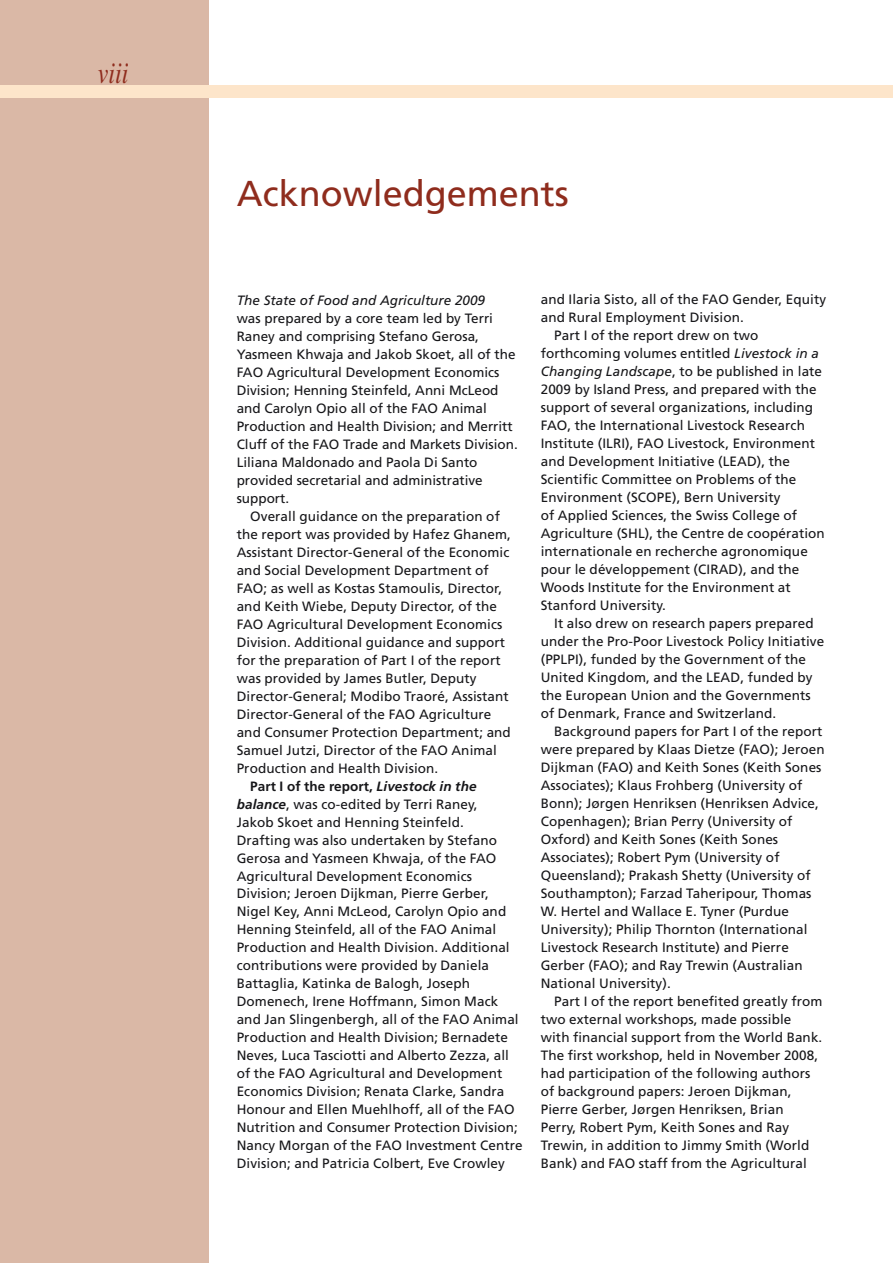
<style>
.page{position:relative;width:893px;height:1263px;background:#fff}
.page>*{position:absolute;margin:0;border:0;box-sizing:border-box;transform-origin:0 0}
.t1{font:36px "Frutiger LT Std";color:#8f2c1d}
.t2{font:italic 30px "Times";color:#8f2c1d;scale:.8 1}
.t3{font:13.5px/18px "Frutiger LT Std";letter-spacing:.01em;color:#161619}
.t4{font:italic 13.5px "Frutiger LT Std";color:#161619}
.t5{font:700 13.5px "Frutiger LT Std";letter-spacing:.01em;color:#161619}
.s1{font-style:italic}
.s2{font-weight:700;font-style:italic}
</style>
<div class="page">
<div style="left:0;top:0;width:208px;height:1263px;background:#dab8a6"></div>
<div style="left:0;top:85px;width:893px;height:13px;background:#fde5ca"></div>
<h2 class="t2" style="left:98px;top:62px;width:40px">viii</h2>
<h1 class="t1" style="left:237px;top:178px;width:333px">Acknowledgements</h1>
<p class="t4" style="left:237px;top:294px;width:250px">The State of Food and Agriculture 2009</p>
<p class="t3" style="left:237px;top:310px;width:283px">was prepared by a core team led by Terri Raney and comprising Stefano Gerosa, Yasmeen Khwaja and Jakob Skoet, all of the FAO Agricultural Development Economics Division; Henning Steinfeld, Anni McLeod and Carolyn Opio all of the FAO Animal Production and Health Division; and Merritt Cluff of the FAO Trade and Markets Division.<br>Liliana Maldonado and Paola Di Santo provided secretarial and administrative support.</p>
<p class="t3" style="left:250px;top:508px;width:251px">Overall guidance on the preparation of</p>
<p class="t3" style="left:237px;top:525px;width:276px">the report was provided by Hafez Ghanem,</p>
<p class="t3" style="left:237px;top:543px;width:274px">Assistant Director-General of the Economic</p>
<p class="t3" style="left:237px;top:561px;width:254px">and Social Development Department of</p>
<p class="t3" style="left:237px;top:579px;width:267px">FAO; as well as Kostas Stamoulis, Director,</p>
<p class="t3" style="left:237px;top:597px;width:262px">and Keith Wiebe, Deputy Director, of the</p>
<p class="t3" style="left:237px;top:615px;width:267px">FAO Agricultural Development Economics</p>
<p class="t3" style="left:237px;top:633px;width:270px">Division. Additional guidance and support</p>
<p class="t3" style="left:237px;top:651px;width:265px">for the preparation of Part I of the report</p>
<p class="t3" style="left:237px;top:669px;width:241px">was provided by James Butler, Deputy</p>
<p class="t3" style="left:237px;top:687px;width:274px">Director-General; Modibo Traoré, Assistant</p>
<p class="t3" style="left:237px;top:705px;width:256px">Director-General of the FAO Agriculture</p>
<p class="t3" style="left:237px;top:723px;width:276px">and Consumer Protection Department; and</p>
<p class="t3" style="left:237px;top:741px;width:262px">Samuel Jutzi, Director of the FAO Animal</p>
<p class="t3" style="left:237px;top:759px;width:203px">Production and Health Division.</p>
<p class="t5" style="left:250px;top:780px;width:228px">Part I of the report, <span class="s1">Livestock in the</span></p>
<p class="t3" style="left:237px;top:795px;width:242px"><span class="s2">balance</span>, was co-edited by Terri Raney,</p>
<p class="t3" style="left:237px;top:813px;width:229px">Jakob Skoet and Henning Steinfeld.</p>
<p class="t3" style="left:237px;top:831px;width:262px">Drafting was also undertaken by Stefano</p>
<p class="t3" style="left:237px;top:849px;width:261px">Gerosa and Yasmeen Khwaja, of the FAO</p>
<p class="t3" style="left:237px;top:867px;width:237px">Agricultural Development Economics</p>
<p class="t3" style="left:237px;top:885px;width:254px">Division; Jeroen Dijkman, Pierre Gerber,</p>
<p class="t3" style="left:237px;top:903px;width:271px">Nigel Key, Anni McLeod, Carolyn Opio and</p>
<p class="t3" style="left:237px;top:921px;width:261px">Henning Steinfeld, all of the FAO Animal</p>
<p class="t3" style="left:237px;top:939px;width:274px">Production and Health Division. Additional</p>
<p class="t3" style="left:237px;top:957px;width:254px">contributions were provided by Daniela</p>
<p class="t3" style="left:237px;top:975px;width:235px">Battaglia, Katinka de Balogh, Joseph</p>
<p class="t3" style="left:237px;top:993px;width:263px">Domenech, Irene Hoffmann, Simon Mack</p>
<p class="t3" style="left:237px;top:1011px;width:283px">and Jan Slingenbergh, all of the FAO Animal</p>
<p class="t3" style="left:237px;top:1029px;width:273px">Production and Health Division; Bernadete</p>
<p class="t3" style="left:237px;top:1047px;width:274px">Neves, Luca Tasciotti and Alberto Zezza, all</p>
<p class="t3" style="left:237px;top:1065px;width:267px">of the FAO Agricultural and Development</p>
<p class="t3" style="left:237px;top:1083px;width:269px">Economics Division; Renata Clarke, Sandra</p>
<p class="t3" style="left:237px;top:1101px;width:279px">Honour and Ellen Muehlhoff, all of the FAO</p>
<p class="t3" style="left:237px;top:1119px;width:283px">Nutrition and Consumer Protection Division;</p>
<p class="t3" style="left:237px;top:1137px;width:287px">Nancy Morgan of the FAO Investment Centre</p>
<p class="t3" style="left:237px;top:1155px;width:270px">Division; and Patricia Colbert, Eve Crowley</p>
<p class="t3" style="left:541px;top:291px;width:287px">and Ilaria Sisto, all of the FAO Gender, Equity</p>
<p class="t3" style="left:541px;top:309px;width:205px">and Rural Employment Division.</p>
<p class="t3" style="left:554px;top:327px;width:206px">Part I of the report drew on two</p>
<p class="t3" style="left:541px;top:345px;width:280px">forthcoming volumes entitled <span class="s1">Livestock in a</span></p>
<p class="t3" style="left:541px;top:363px;width:283px"><span class="s1">Changing Landscape</span>, to be published in late</p>
<p class="t3" style="left:541px;top:381px;width:277px">2009 by Island Press, and prepared with the</p>
<p class="t3" style="left:541px;top:399px;width:274px">support of several organizations, including</p>
<p class="t3" style="left:541px;top:417px;width:266px">FAO, the International Livestock Research</p>
<p class="t3" style="left:541px;top:435px;width:276px">Institute (ILRI), FAO Livestock, Environment</p>
<p class="t3" style="left:541px;top:453px;width:251px">and Development Initiative (LEAD), the</p>
<p class="t3" style="left:541px;top:471px;width:257px">Scientific Committee on Problems of the</p>
<p class="t3" style="left:541px;top:489px;width:241px">Environment (SCOPE), Bern University</p>
<p class="t3" style="left:541px;top:507px;width:258px">of Applied Sciences, the Swiss College of</p>
<p class="t3" style="left:541px;top:525px;width:286px">Agriculture (SHL), the Centre de coopération</p>
<p class="t3" style="left:541px;top:543px;width:269px">internationale en recherche agronomique</p>
<p class="t3" style="left:541px;top:561px;width:260px">pour le développement (CIRAD), and the</p>
<p class="t3" style="left:541px;top:579px;width:252px">Woods Institute for the Environment at</p>
<p class="t3" style="left:541px;top:597px;width:127px">Stanford University.</p>
<p class="t3" style="left:554px;top:615px;width:261px">It also drew on research papers prepared</p>
<p class="t3" style="left:541px;top:633px;width:285px">under the Pro-Poor Livestock Policy Initiative</p>
<p class="t3" style="left:541px;top:651px;width:267px">(PPLPI), funded by the Government of the</p>
<p class="t3" style="left:541px;top:669px;width:273px">United Kingdom, and the LEAD, funded by</p>
<p class="t3" style="left:541px;top:687px;width:271px">the European Union and the Governments</p>
<p class="t3" style="left:541px;top:705px;width:237px">of Denmark, France and Switzerland.</p>
<p class="t3" style="left:554px;top:723px;width:270px">Background papers for Part I of the report</p>
<p class="t3" style="left:541px;top:741px;width:285px">were prepared by Klaas Dietze (FAO); Jeroen</p>
<p class="t3" style="left:541px;top:759px;width:282px">Dijkman (FAO) and Keith Sones (Keith Sones</p>
<p class="t3" style="left:541px;top:777px;width:263px">Associates); Klaus Frohberg (University of</p>
<p class="t3" style="left:541px;top:795px;width:280px">Bonn); Jørgen Henriksen (Henriksen Advice,</p>
<p class="t3" style="left:541px;top:813px;width:253px">Copenhagen); Brian Perry (University of</p>
<p class="t3" style="left:541px;top:831px;width:239px">Oxford) and Keith Sones (Keith Sones</p>
<p class="t3" style="left:541px;top:849px;width:240px">Associates); Robert Pym (University of</p>
<p class="t3" style="left:541px;top:867px;width:272px">Queensland); Prakash Shetty (University of</p>
<p class="t3" style="left:541px;top:885px;width:272px">Southampton); Farzad Taheripour, Thomas</p>
<p class="t3" style="left:541px;top:903px;width:250px">W. Hertel and Wallace E. Tyner (Purdue</p>
<p class="t3" style="left:541px;top:921px;width:268px">University); Philip Thornton (International</p>
<p class="t3" style="left:541px;top:939px;width:250px">Livestock Research Institute) and Pierre</p>
<p class="t3" style="left:541px;top:957px;width:263px">Gerber (FAO); and Ray Trewin (Australian</p>
<p class="t3" style="left:541px;top:975px;width:132px">National University).</p>
<p class="t3" style="left:554px;top:993px;width:270px">Part I of the report benefited greatly from</p>
<p class="t3" style="left:541px;top:1011px;width:252px">two external workshops, made possible</p>
<p class="t3" style="left:541px;top:1029px;width:283px">with financial support from the World Bank.</p>
<p class="t3" style="left:541px;top:1047px;width:279px">The first workshop, held in November 2008,</p>
<p class="t3" style="left:541px;top:1065px;width:271px">had participation of the following authors</p>
<p class="t3" style="left:541px;top:1083px;width:252px">of background papers: Jeroen Dijkman,</p>
<p class="t3" style="left:541px;top:1101px;width:244px">Pierre Gerber, Jørgen Henriksen, Brian</p>
<p class="t3" style="left:541px;top:1119px;width:250px">Perry, Robert Pym, Keith Sones and Ray</p>
<p class="t3" style="left:541px;top:1137px;width:270px">Trewin, in addition to Jimmy Smith (World</p>
<p class="t3" style="left:541px;top:1155px;width:268px">Bank) and FAO staff from the Agricultural</p>
</div>
